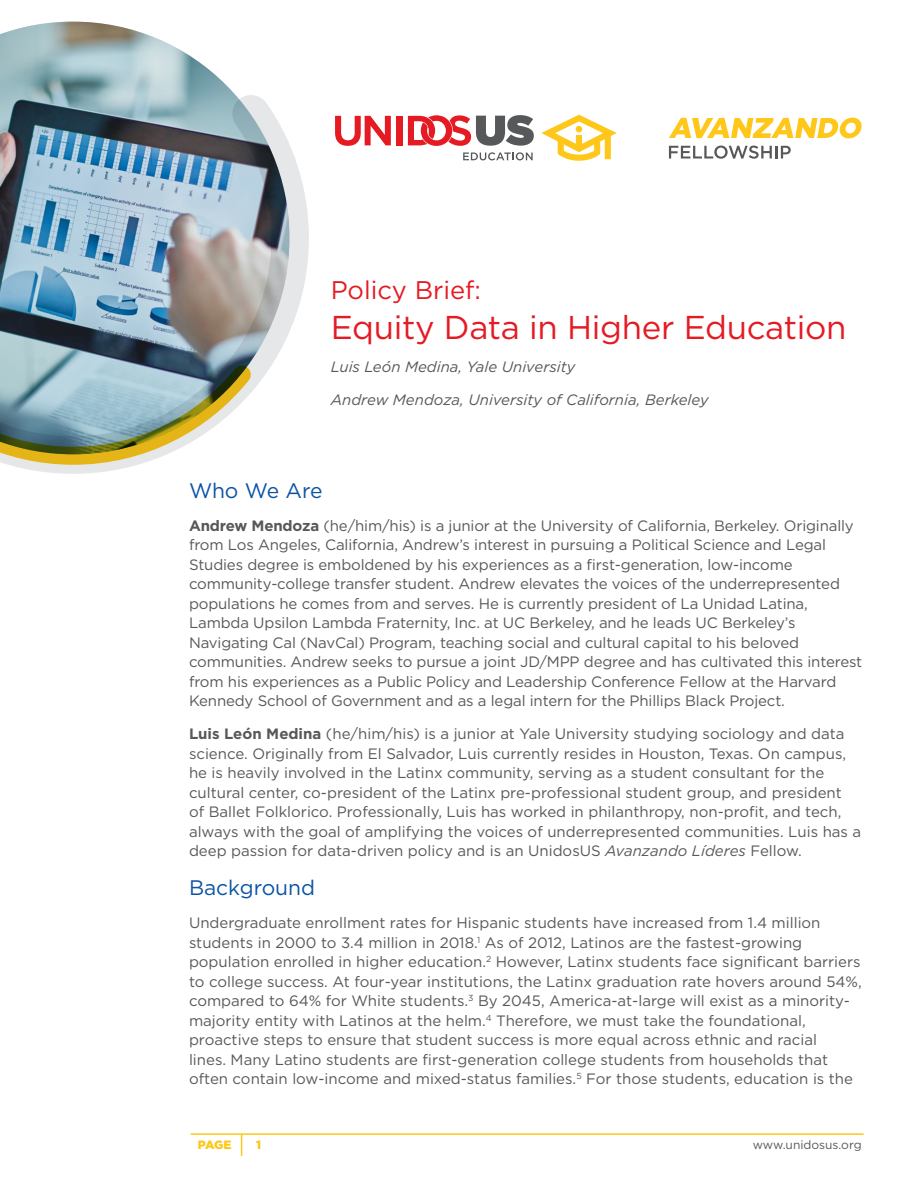
<style>
.page{position:relative;width:918px;height:1188px;background:#fff}
.page>*{position:absolute;margin:0;border:0;box-sizing:border-box;transform-origin:0 0}
.Red_H1_35_37{font:33px "Gotham";letter-spacing:-.01em;color:#e51a23}
.Red_H1_35_37-2{font:25.5px "Gotham";color:#e51a23}
.t1{font:21px "Gotham";color:#0c53a5}
.t2{font:15px/19.5px "Gotham";letter-spacing:-.005em;color:#57585a}
.Red_H1_35_37-3{font:italic 15px "Gotham";color:#57585a}
.t3{font:12px "Gotham";color:#57585a}
.t4{font:900 12px "Gotham HTF";color:#fec719}
.s1{font-weight:700}
.s2{font-style:italic}
</style>
<div class="page">
<svg style="left:241px;top:1135px;width:1px;height:20px"></svg>
<hr style="left:191px;top:1133px;width:672px;height:2px;background:#fec719">
<svg style="left:335px;top:116px;width:56px;height:30px"></svg>
<div style="left:396px;top:116px;width:6px;height:29px;background:#e51a23"></div>
<svg style="left:408px;top:115px;width:126px;height:31px"></svg>
<svg style="left:463px;top:152px;width:70px;height:8px"></svg>
<svg style="left:541px;top:115px;width:76px;height:46px"></svg>
<svg style="left:669px;top:118px;width:193px;height:20px"></svg>
<svg style="left:669px;top:146px;width:122px;height:13px"></svg>
<img style="left:0;top:22px;width:234px;height:71px">
<img style="left:0;top:93px;width:309px;height:381px">
<p class="Red_H1_35_37-2" style="left:331px;top:274px;width:152px">Policy Brief:</p>
<p class="Red_H1_35_37" style="left:331px;top:306px;width:517px">Equity Data in Higher Education</p>
<p class="Red_H1_35_37-3" style="left:331px;top:357px;width:246px">Luis León Medina, Yale University</p>
<p class="Red_H1_35_37-3" style="left:331px;top:390px;width:380px">Andrew Mendoza, University of California, Berkeley</p>
<p class="t1" style="left:189px;top:477px;width:135px">Who We Are</p>
<p class="t2" style="left:189px;top:515px;width:675px"><span class="s1">Andrew Mendoza</span> (he/him/his) is a junior at the University of California, Berkeley. Originally from Los Angeles, California, Andrew’s interest in pursuing a Political Science and Legal Studies degree is emboldened by his experiences as a first-generation, low-income community-college transfer student. Andrew elevates the voices of the underrepresented populations he comes from and serves. He is currently president of La Unidad Latina, Lambda Upsilon Lambda Fraternity, Inc. at UC Berkeley, and he leads UC Berkeley’s Navigating Cal (NavCal) Program, teaching social and cultural capital to his beloved communities. Andrew seeks to pursue a joint JD/MPP degree and has cultivated this interest from his experiences as a Public Policy and Leadership Conference Fellow at the Harvard Kennedy School of Government and as a legal intern for the Phillips Black Project.</p>
<p class="t2" style="left:189px;top:724px;width:674px"><span class="s1">Luis León Medina</span> (he/him/his) is a junior at Yale University studying sociology and data science. Originally from El Salvador, Luis currently resides in Houston, Texas. On campus, he is heavily involved in the Latinx community, serving as a student consultant for the cultural center, co-president of the Latinx pre-professional student group, and president<br>of Ballet Folklorico. Professionally, Luis has worked in philanthropy, non-profit, and tech, always with the goal of amplifying the voices of underrepresented communities. Luis has a deep passion for data-driven policy and is an UnidosUS <span class="s2">Avanzando Líderes</span> Fellow.</p>
<p class="t1" style="left:189px;top:874px;width:128px">Background</p>
<p class="t2" style="left:189px;top:913px;width:674px">Undergraduate enrollment rates for Hispanic students have increased from 1.4 million students in 2000 to 3.4 million in 2018.<sup>1</sup> As of 2012, Latinos are the fastest-growing population enrolled in higher education.<sup>2</sup> However, Latinx students face significant barriers to college success. At four-year institutions, the Latinx graduation rate hovers around 54%, compared to 64% for White students.<sup>3</sup> By 2045, America-at-large will exist as a minority&shy;majority entity with Latinos at the helm.<sup>4</sup> Therefore, we must take the foundational, proactive steps to ensure that student success is more equal across ethnic and racial<br>lines. Many Latino students are first-generation college students from households that often contain low-income and mixed-status families.<sup>5</sup> For those students, education is the</p>
<p class="t4" style="left:198px;top:1138px;width:35px">PAGE</p>
<p class="t4" style="left:256px;top:1138px;width:7px">1</p>
<p class="t3" style="left:753px;top:1137px;width:110px">www.unidosus.org</p>
</div>
